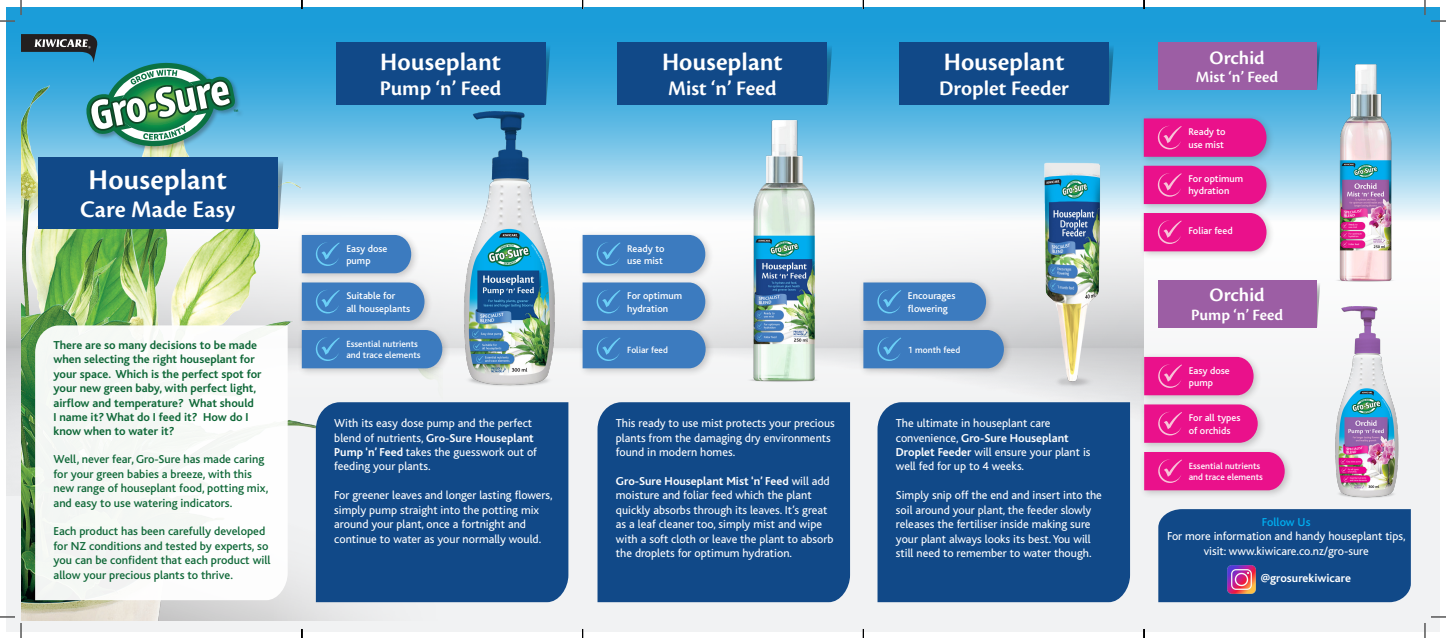
<style>
.page{position:relative;width:1446px;height:638px;background:#fff}
.page>*{position:absolute;margin:0;border:0;box-sizing:border-box;transform-origin:0 0}
.t1{font:600 29.8px "Cronos Pro";color:#fff}
.t2{font:600 26px "Cronos Pro";color:#fff}
.t3{font:600 24.7px "Cronos Pro";letter-spacing:.005em;color:#fff}
.t4{font:600 21.6px "Cronos Pro";letter-spacing:.005em;color:#fff}
.t5{font:600 19.7px "Cronos Pro";color:#fff}
.t6{font:600 16.4px "Cronos Pro";color:#fff}
.t7{font:12px/14.4px "Bliss";color:#fff}
.t8{font:500 12px/14.4px "Bliss";color:#0f6838}
.t9{font:700 12px/14.4px "Bliss";color:#0f6838}
.t10{font:700 12px "Bliss";color:#fff}
.t11{font:500 10.2px/12.2px "Bliss";color:#fff}
.t12{font:500 9.3px "Bliss";color:#fff}
.s1{font-weight:700}
.s2{font-weight:500;color:#00aeef}
</style>
<div class="page">
<div style="left:7px;top:185px;width:1431px;height:445px;background:#f1f2f3"></div>
<img style="left:7px;top:222px;width:1124px;height:273px">
<svg style="left:7px;top:7px;width:1431px;height:215px;background:#59b6e2"></svg>
<img style="left:21px;top:7px;width:421px;height:613px">
<div style="left:597px;top:402px;width:253px;height:200px;background:#114988"></div>
<div style="left:316px;top:402px;width:252px;height:200px;background:#114988"></div>
<div style="left:877px;top:402px;width:252px;height:200px;background:#114988"></div>
<svg style="left:1108px;top:45px;width:5px;height:59px"></svg>
<div style="left:899px;top:42px;width:209px;height:62px;background:#114988"></div>
<svg style="left:1316px;top:296px;width:4px;height:30px"></svg>
<div style="left:1157px;top:280px;width:159px;height:47px;background:#9c5ea4"></div>
<svg style="left:826px;top:45px;width:6px;height:59px"></svg>
<div style="left:617px;top:42px;width:209px;height:62px;background:#114988"></div>
<svg style="left:545px;top:45px;width:5px;height:46px"></svg>
<div style="left:336px;top:42px;width:209px;height:62px;background:#114988"></div>
<svg style="left:277px;top:160px;width:6px;height:68px"></svg>
<div style="left:38px;top:157px;width:239px;height:71px;background:#114988"></div>
<svg style="left:1316px;top:44px;width:4px;height:11px"></svg>
<div style="left:1157px;top:42px;width:159px;height:47px;background:#9c5ea4"></div>
<img style="left:725px;top:110px;width:117px;height:288px">
<img style="left:1335px;top:306px;width:64px;height:192px">
<img style="left:1316px;top:55px;width:98px;height:241px">
<img style="left:442px;top:91px;width:130px;height:320px">
<div style="left:858px;top:277px;width:136px;height:52px;background:#231f20;opacity:.23"></div>
<div style="left:578px;top:277px;width:136px;height:52px;background:#231f20;opacity:.23"></div>
<div style="left:578px;top:230px;width:136px;height:52px;background:#231f20;opacity:.23"></div>
<div style="left:858px;top:325px;width:154px;height:52px;background:#231f20;opacity:.23"></div>
<div style="left:578px;top:325px;width:136px;height:52px;background:#231f20;opacity:.23"></div>
<svg style="left:863px;top:282px;width:123px;height:38px;background:#4380c1"></svg>
<div style="left:863px;top:330px;width:134px;height:38px;background:#3c7bbf"></div>
<div style="left:1138px;top:161px;width:136px;height:52px;background:#231f20;opacity:.23"></div>
<div style="left:1138px;top:208px;width:136px;height:52px;background:#231f20;opacity:.23"></div>
<div style="left:1138px;top:114px;width:136px;height:51px;background:#231f20;opacity:.23"></div>
<div style="left:1144px;top:166px;width:122px;height:38px;background:#ea118b"></div>
<div style="left:1144px;top:213px;width:122px;height:38px;background:#ea118b"></div>
<svg style="left:1143px;top:118px;width:123px;height:39px;background:#e41b8f"></svg>
<svg style="left:582px;top:282px;width:123px;height:38px;background:#4381c1"></svg>
<svg style="left:582px;top:235px;width:123px;height:38px;background:#4280c1"></svg>
<svg style="left:582px;top:330px;width:123px;height:38px;background:#417fc1"></svg>
<img style="left:997px;top:128px;width:147px;height:278px">
<div style="left:297px;top:230px;width:123px;height:52px;background:#231f20;opacity:.23"></div>
<div style="left:1139px;top:352px;width:123px;height:52px;background:#231f20;opacity:.23"></div>
<div style="left:297px;top:277px;width:136px;height:52px;background:#231f20;opacity:.23"></div>
<div style="left:1139px;top:399px;width:127px;height:52px;background:#231f20;opacity:.23"></div>
<div style="left:297px;top:325px;width:154px;height:52px;background:#231f20;opacity:.23"></div>
<div style="left:1139px;top:447px;width:154px;height:52px;background:#231f20;opacity:.23"></div>
<svg style="left:302px;top:235px;width:109px;height:38px;background:#4280c1"></svg>
<svg style="left:302px;top:282px;width:122px;height:38px;background:#4280c1"></svg>
<div style="left:302px;top:330px;width:140px;height:38px;background:#3c7bbf"></div>
<svg style="left:1144px;top:357px;width:109px;height:38px;background:#ea1b8f"></svg>
<svg style="left:1144px;top:404px;width:113px;height:38px;background:#e91e90"></svg>
<svg style="left:1144px;top:451px;width:140px;height:39px;background:#e91e90"></svg>
<svg style="left:35px;top:325px;width:253px;height:275px"></svg>
<div style="left:1158px;top:509px;width:252px;height:93px;background:#114988"></div>
<img style="left:1226px;top:565px;width:28px;height:27px">
<div style="left:85px;top:62px;width:159px;height:90px;background:#231f20;opacity:.34"></div>
<svg style="left:0;top:0;width:22px;height:22px"></svg>
<svg style="left:0;top:616px;width:22px;height:21px"></svg>
<svg style="left:1424px;top:0;width:21px;height:22px"></svg>
<svg style="left:1424px;top:616px;width:21px;height:21px"></svg>
<svg style="left:862px;top:0;width:2px;height:9px"></svg>
<svg style="left:862px;top:629px;width:2px;height:8px"></svg>
<svg style="left:21px;top:34px;width:217px;height:112px;background:#4da1b2"></svg>
<p class="t1" style="left:89px;top:163px;width:140px">Houseplant</p>
<p class="t3" style="left:80px;top:195px;width:157px">Care Made Easy</p>
<p class="t9" style="left:54px;top:338px;width:210px">There are so many decisions to be made when selecting the right houseplant for your space. Which is the perfect spot for your new green baby, with perfect light, airflow and temperature? What should<br>I name it? What do I feed it? How do I know when to water it?</p>
<p class="t8" style="left:54px;top:452px;width:216px">Well, never fear, Gro-Sure has made caring for your green babies a breeze, with this new range of houseplant food, potting mix, and easy to use watering indicators.</p>
<p class="t8" style="left:54px;top:524px;width:219px">Each product has been carefully developed for NZ conditions and tested by experts, so you can be confident that each product will allow your precious plants to thrive.</p>
<p class="t2" style="left:380px;top:47px;width:122px">Houseplant</p>
<p class="t4" style="left:380px;top:75px;width:123px">Pump ‘n’ Feed</p>
<p class="t11" style="left:346px;top:242px;width:43px">Easy dose</p>
<p class="t11" style="left:346px;top:254px;width:26px">pump</p>
<p class="t11" style="left:346px;top:290px;width:65px">Suitable for<br>all houseplants</p>
<p class="t12" style="left:346px;top:339px;width:73px">Essential nutrients</p>
<p class="t12" style="left:346px;top:350px;width:76px">and trace elements</p>
<p class="t7" style="left:334px;top:416px;width:204px">With its easy dose pump and the perfect blend of nutrients, <span class="s1">Gro-Sure Houseplant Pump ‘n’ Feed</span> takes the guesswork out of feeding your plants.</p>
<p class="t7" style="left:334px;top:488px;width:220px">For greener leaves and longer lasting flowers, simply pump straight into the potting mix around your plant, once a fortnight and continue to water as your normally would.</p>
<p class="t2" style="left:662px;top:47px;width:122px">Houseplant</p>
<p class="t4" style="left:668px;top:75px;width:110px">Mist ‘n’ Feed</p>
<p class="t11" style="left:627px;top:242px;width:39px">Ready to</p>
<p class="t11" style="left:627px;top:255px;width:37px">use mist</p>
<p class="t11" style="left:627px;top:290px;width:56px">For optimum</p>
<p class="t11" style="left:627px;top:302px;width:42px">hydration</p>
<p class="t12" style="left:627px;top:344px;width:42px">Foliar feed</p>
<p class="t7" style="left:616px;top:416px;width:220px">This ready to use mist protects your precious plants from the damaging dry environments found in modern homes.</p>
<p class="t7" style="left:616px;top:473px;width:219px"><span class="s1">Gro-Sure Houseplant Mist ‘n’ Feed</span> will add moisture and foliar feed which the plant quickly absorbs through its leaves. It’s great as a leaf cleaner too, simply mist and wipe with a soft cloth or leave the plant to absorb the droplets for optimum hydration.</p>
<p class="t2" style="left:943px;top:47px;width:122px">Houseplant</p>
<p class="t4" style="left:939px;top:75px;width:131px">Droplet Feeder</p>
<p class="t11" style="left:907px;top:290px;width:49px">Encourages</p>
<p class="t11" style="left:907px;top:302px;width:41px">flowering</p>
<p class="t12" style="left:907px;top:344px;width:54px">1 month feed</p>
<p class="t7" style="left:895px;top:416px;width:196px">The ultimate in houseplant care convenience, <span class="s1">Gro-Sure Houseplant Droplet Feeder</span> will ensure your plant is well fed for up to 4 weeks.</p>
<p class="t7" style="left:895px;top:488px;width:207px">Simply snip off the end and insert into the soil around your plant, the feeder slowly releases the fertiliser inside making sure your plant always looks its best. You will still need to remember to water though.</p>
<p class="t5" style="left:1209px;top:46px;width:57px">Orchid</p>
<p class="t6" style="left:1195px;top:67px;width:84px">Mist ‘n’ Feed</p>
<p class="t11" style="left:1188px;top:126px;width:39px">Ready to</p>
<p class="t11" style="left:1188px;top:138px;width:37px">use mist</p>
<p class="t11" style="left:1188px;top:172px;width:56px">For optimum hydration</p>
<p class="t11" style="left:1188px;top:224px;width:46px">Foliar feed</p>
<p class="t5" style="left:1209px;top:284px;width:57px">Orchid</p>
<p class="t6" style="left:1190px;top:305px;width:93px">Pump ‘n’ Feed</p>
<p class="t11" style="left:1188px;top:364px;width:43px">Easy dose</p>
<p class="t11" style="left:1188px;top:376px;width:26px">pump</p>
<p class="t11" style="left:1188px;top:412px;width:53px">For all types of orchids</p>
<p class="t12" style="left:1188px;top:460px;width:73px">Essential nutrients</p>
<p class="t12" style="left:1188px;top:472px;width:76px">and trace elements</p>
<p class="t7" style="left:1166px;top:514px;width:240px;text-align:center"><span class="s2">Follow Us<br></span>For more information and handy houseplant tips, visit: www.kiwicare.co.nz/gro-sure</p>
<p class="t10" style="left:1260px;top:571px;width:92px">@grosurekiwicare</p>
</div>
